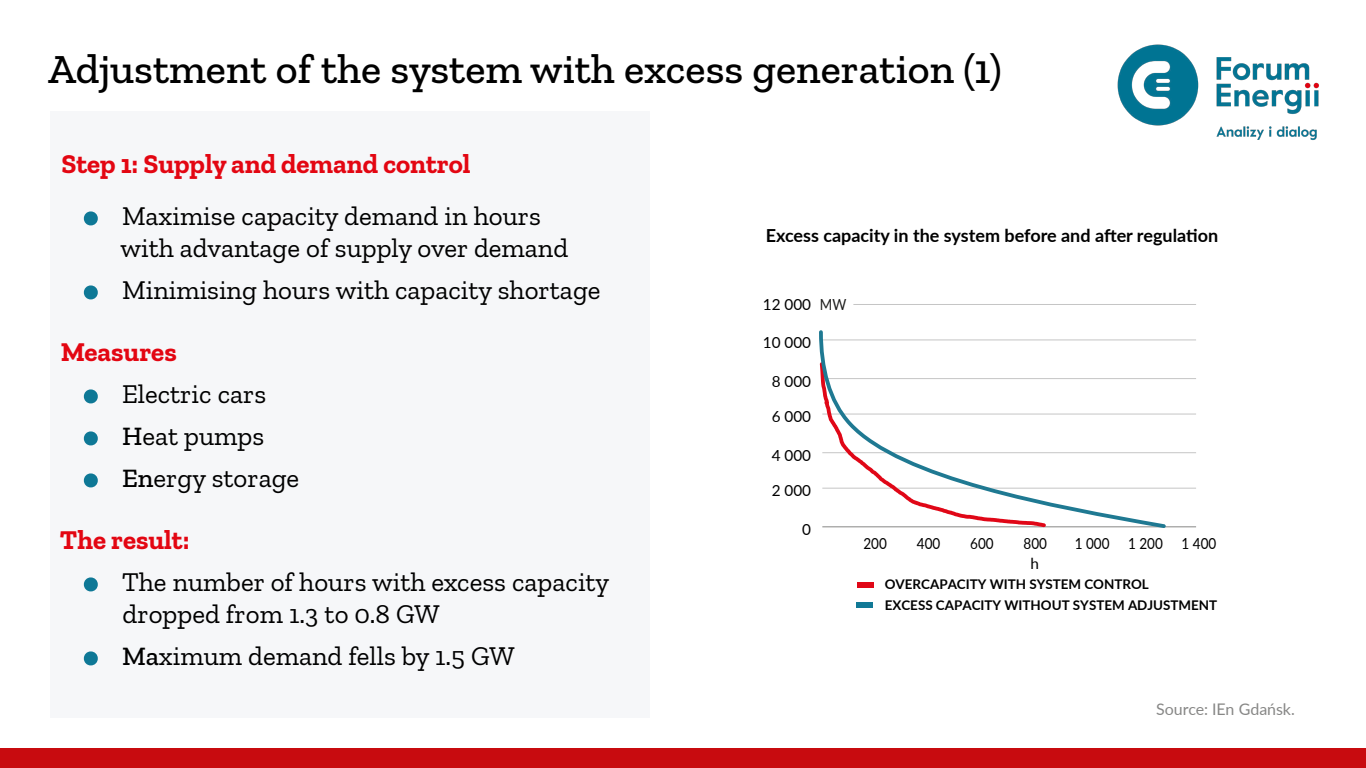
<style>
.page{position:relative;width:1366px;height:768px;background:#fff}
.page>*{position:absolute;margin:0;border:0;box-sizing:border-box;transform-origin:0 0}
.t1{font:500 42px "Zilla Slab";color:#000}
.t2{font:27px/32px "Zilla Slab";color:#000}
.t3{font:700 27px "Zilla Slab";color:#e30612}
.t4{font:700 18px "Lato";color:#000}
.List_Paragraph{font:16px "Lato";letter-spacing:-.005em;color:#878786}
.t5{font:15.3px "Lato";color:#000}
.t6{font:15.3px "Lato";color:#000;scale:.88 1}
.t7{font:700 13.4px/21px "Lato";color:#000}
.s1{color:#0e7896}
.s2{font-weight:500}
.s3{color:#1c1c1b}
</style>
<div class="page">
<div style="left:50px;top:111px;width:600px;height:607px;background:#f6f7f9"></div>
<div style="left:0;top:748px;width:1366px;height:20px;background:#c80b0f"></div>
<img style="left:1117px;top:44px;width:202px;height:96px">
<hr style="left:822px;top:488px;width:374px;height:1px;background:#c5c5c5">
<hr style="left:822px;top:453px;width:374px;height:1px;background:#c5c5c5">
<hr style="left:822px;top:414px;width:374px;height:1px;background:#c5c5c5">
<hr style="left:822px;top:378px;width:374px;height:1px;background:#c5c5c5">
<hr style="left:822px;top:340px;width:374px;height:1px;background:#c5c5c5">
<hr style="left:853px;top:304px;width:343px;height:1px;background:#c5c5c5">
<hr style="left:822px;top:526px;width:374px;height:1px;background:#878786">
<div style="left:857px;top:603px;width:16px;height:5px;background:#117996"></div>
<div style="left:857px;top:583px;width:16px;height:5px;background:#e00717"></div>
<svg style="left:819px;top:330px;width:349px;height:198px"></svg>
<p class="t1" style="left:48px;top:46px;width:955px">Adjustment of the system with excess generation (1)</p>
<p class="t3" style="left:61px;top:149px;width:411px">Step 1: Supply and demand control</p>
<p class="t2" style="left:121px;top:200px;width:449px;text-indent:-35px"><span class="s1">•</span> Maximise capacity demand in hours with advantage of supply over demand</p>
<p class="t2" style="left:86px;top:274px;width:516px"><span class="s1">•</span> Minimising hours with capacity shortage</p>
<p class="t3" style="left:61px;top:337px;width:118px">Measures</p>
<p class="t2" style="left:86px;top:378px;width:182px"><span class="s1">•</span> Electric cars</p>
<p class="t2" style="left:86px;top:420px;width:180px"><span class="s1">•</span> <span class="s2">H</span>eat pumps</p>
<p class="t2" style="left:86px;top:462px;width:215px"><span class="s1">•</span> <span class="s2">En</span>ergy storage</p>
<p class="t3" style="left:60px;top:525px;width:131px">The result:</p>
<p class="t2" style="left:123px;top:566px;width:488px;text-indent:-37px"><span class="s1">•</span> The number of hours with excess capacity dropped from 1.3 to 0.8 GW</p>
<p class="t2" style="left:86px;top:640px;width:430px"><span class="s1">•</span> <span class="s2">Ma</span>ximum demand fells by 1.5 GW</p>
<p class="t4" style="left:766px;top:223px;width:454px">Excess capacity in the system before and after regulation</p>
<p class="t5" style="left:763px;top:293px;width:85px">12 000 <span class="s3">MW</span></p>
<p class="t5" style="left:763px;top:331px;width:50px">10 000</p>
<p class="t5" style="left:772px;top:370px;width:41px">8 000</p>
<p class="t5" style="left:772px;top:406px;width:41px">6 000</p>
<p class="t5" style="left:772px;top:444px;width:41px">4 000</p>
<p class="t5" style="left:772px;top:480px;width:41px">2 000</p>
<p class="t5" style="left:802px;top:518px;width:10px">0</p>
<p class="t6" style="left:863px;top:533px;width:28px">200</p>
<p class="t6" style="left:917px;top:533px;width:28px">400</p>
<p class="t6" style="left:970px;top:533px;width:28px">600</p>
<p class="t6" style="left:1024px;top:533px;width:28px">800</p>
<p class="t6" style="left:1075px;top:533px;width:162px">1 000 1 200 1 400</p>
<p class="t7" style="left:885px;top:573px;width:334px">OVERCAPACITY WITH SYSTEM CONTROL<br>EXCESS CAPACITY WITHOUT SYSTEM ADJUSTMENT</p>
<p class="t5" style="left:1030px;top:553px;width:10px">h</p>
<p class="List_Paragraph" style="left:1156px;top:698px;width:140px">Source: IEn Gdańsk.</p>
</div>
